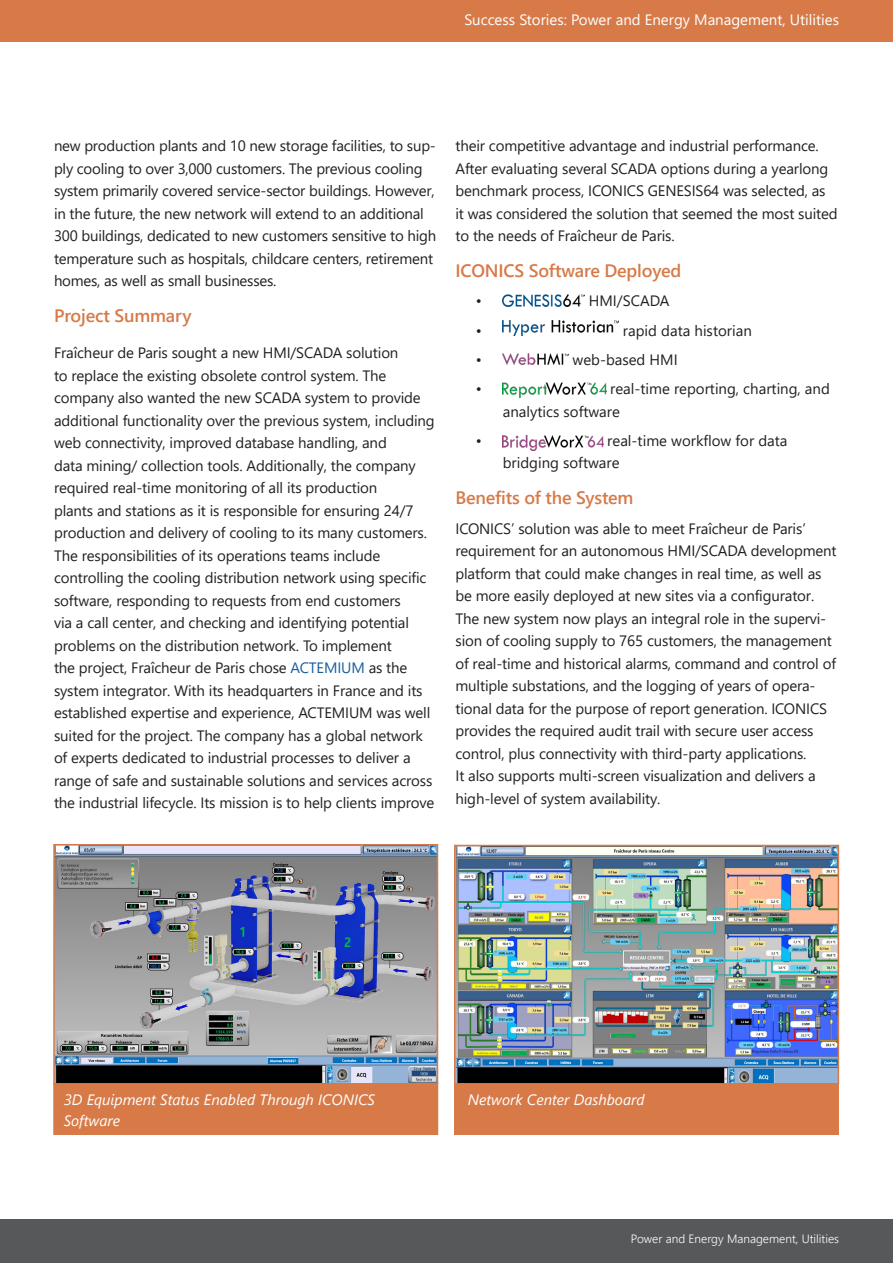
<style>
.page{position:relative;width:893px;height:1263px;background:#fff}
.page>*{position:absolute;margin:0;border:0;box-sizing:border-box;transform-origin:0 0}
.sub_section_headings{font:600 18px "Segoe UI";letter-spacing:-.01em;color:#d77a48}
.copy{font:600 18px "Segoe UI";letter-spacing:-.01em;color:#d77a48}
.copy-2{font:15px/22.5px "Segoe UI";letter-spacing:-.01em;color:#231f20}
.img_desc{font:italic 15px/21px "Segoe UI";color:#fff}
.t1{font:15px "Segoe UI";color:#fff}
.t2{font:300 12px "Segoe UI";color:#fff}
.s1{color:#175d9e}
</style>
<div class="page">
<div style="left:0;top:0;width:893px;height:41px;background:#d77a48"></div>
<div style="left:0;top:1220px;width:893px;height:43px;background:#57585a"></div>
<div style="left:53px;top:1082px;width:385px;height:53px;background:#d77a48"></div>
<img style="left:56px;top:847px;width:379px;height:234px">
<div style="left:53px;top:844px;width:385px;height:240px;border:2px solid #d77a48"></div>
<div style="left:454px;top:1082px;width:385px;height:53px;background:#d77a48"></div>
<img style="left:503px;top:294px;width:82px;height:12px">
<img style="left:503px;top:321px;width:116px;height:14px">
<img style="left:503px;top:353px;width:65px;height:12px">
<img style="left:503px;top:382px;width:103px;height:15px">
<img style="left:503px;top:435px;width:100px;height:15px">
<img style="left:457px;top:848px;width:379px;height:233px">
<div style="left:454px;top:845px;width:385px;height:239px;border:2px solid #d77a48"></div>
<p class="t1" style="left:464px;top:6px;width:376px">Success Stories: Power and Energy Management, Utilities</p>
<p class="copy-2" style="left:54px;top:133px;width:384px">new production plants and 10 new storage facilities, to sup&shy;ply cooling to over 3,000 customers. The previous cooling system primarily covered service-sector buildings. However, in the future, the new network will extend to an additional 300 buildings, dedicated to new customers sensitive to high temperature such as hospitals, childcare centers, retirement homes, as well as small businesses.</p>
<p class="copy" style="left:54px;top:299px;width:139px">Project Summary</p>
<p class="copy-2" style="left:54px;top:340px;width:382px">Fraîcheur de Paris sought a new HMI/SCADA solution<br>to replace the existing obsolete control system. The company also wanted the new SCADA system to provide additional functionality over the previous system, including web connectivity, improved database handling, and<br>data mining/ collection tools. Additionally, the company required real-time monitoring of all its production<br>plants and stations as it is responsible for ensuring 24/7 production and delivery of cooling to its many customers.<br>The responsibilities of its operations teams include controlling the cooling distribution network using specific software, responding to requests from end customers<br>via a call center, and checking and identifying potential problems on the distribution network. To implement<br>the project, Fraîcheur de Paris chose <span class="s1">ACTEMIUM</span> as the system integrator. With its headquarters in France and its established expertise and experience, ACTEMIUM was well suited for the project. The company has a global network of experts dedicated to industrial processes to deliver a range of safe and sustainable solutions and services across the industrial lifecycle. Its mission is to help clients improve</p>
<p class="copy-2" style="left:455px;top:133px;width:384px">their competitive advantage and industrial performance.<br>After evaluating several SCADA options during a yearlong benchmark process, ICONICS GENESIS64 was selected, as it was considered the solution that seemed the most suited to the needs of Fraîcheur de Paris.</p>
<p class="sub_section_headings" style="left:455px;top:254px;width:227px">ICONICS Software Deployed</p>
<p class="copy-2" style="left:476px;top:288px;width:8px">•</p>
<p class="copy-2" style="left:589px;top:288px;width:82px">HMI/SCADA</p>
<p class="copy-2" style="left:476px;top:318px;width:8px">•</p>
<p class="copy-2" style="left:623px;top:318px;width:130px">rapid data historian</p>
<p class="copy-2" style="left:476px;top:347px;width:8px">•</p>
<p class="copy-2" style="left:572px;top:347px;width:107px">web-based HMI</p>
<p class="copy-2" style="left:476px;top:376px;width:8px">•</p>
<p class="copy-2" style="left:503px;top:376px;width:329px;text-indent:107px">real-time reporting, charting, and analytics software</p>
<p class="copy-2" style="left:476px;top:428px;width:8px">•</p>
<p class="copy-2" style="left:503px;top:428px;width:286px;text-indent:105px">real-time workflow for data bridging software</p>
<p class="sub_section_headings" style="left:455px;top:481px;width:180px">Benefits of the System</p>
<p class="copy-2" style="left:455px;top:516px;width:383px">ICONICS’ solution was able to meet Fraîcheur de Paris’ requirement for an autonomous HMI/SCADA development platform that could make changes in real time, as well as be more easily deployed at new sites via a configurator.<br>The new system now plays an integral role in the supervi&shy;sion of cooling supply to 765 customers, the management of real-time and historical alarms, command and control of multiple substations, and the logging of years of opera&shy;tional data for the purpose of report generation. ICONICS provides the required audit trail with secure user access control, plus connectivity with third-party applications.<br>It also supports multi-screen visualization and delivers a high-level of system availability.</p>
<p class="img_desc" style="left:64px;top:1086px;width:313px">3D Equipment Status Enabled Through ICONICS<br>Software</p>
<p class="img_desc" style="left:468px;top:1086px;width:178px">Network Center Dashboard</p>
<p class="t2" style="left:631px;top:1227px;width:210px">Power and Energy Management, Utilities</p>
</div>
